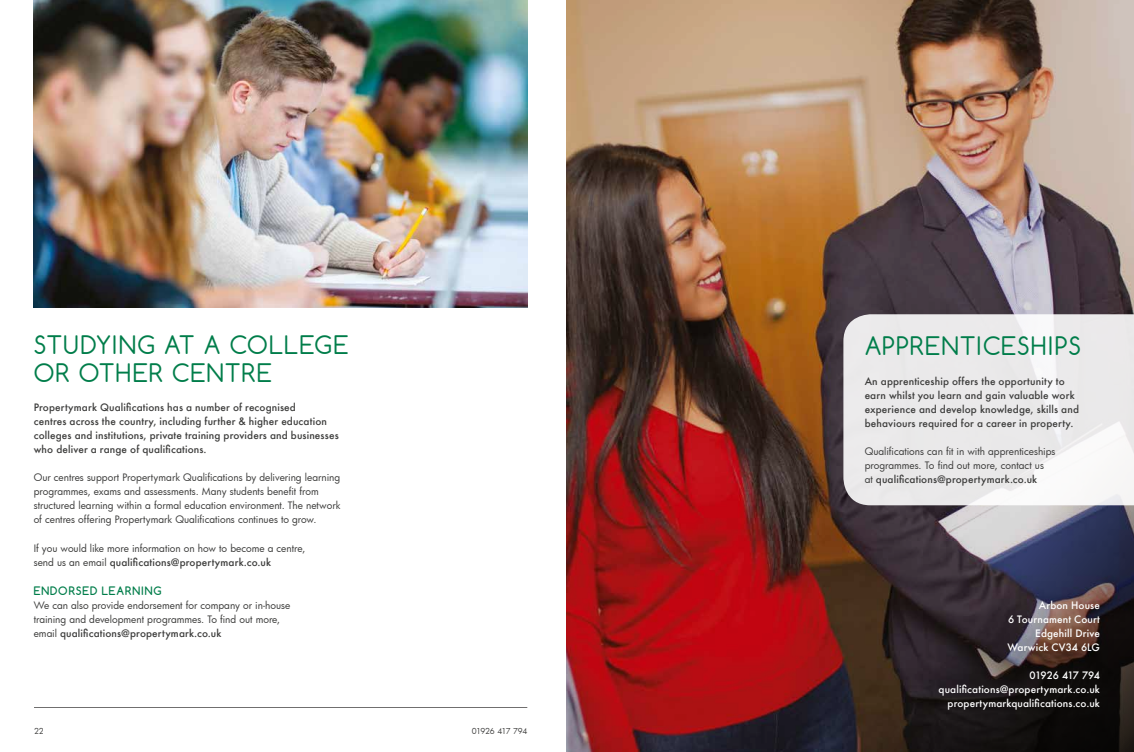
<style>
.page{position:relative;width:1134px;height:752px;background:#fff}
.page>*{position:absolute;margin:0;border:0;box-sizing:border-box;transform-origin:0 0}
.t1{font:24px/28px "Comfortaa";letter-spacing:.045em;color:#007d4a}
.t2{font:700 11px "Comfortaa";letter-spacing:.075em;color:#007d4a}
.t3{font:10px/14px "Futura";color:#3c3c3b}
.t4{font:500 10px/14px "Futura";letter-spacing:.015em;color:#3c3c3b}
.t5{font:500 10px/14px "Futura";letter-spacing:.015em;color:#fff;text-align:right}
.t6{font:8px "Futura";letter-spacing:-.055em;color:#3c3c3b}
.s1{font-weight:500}
</style>
<div class="page">
<hr style="left:34px;top:706px;width:493px;height:1px;background:#706f6f">
<img style="left:567px;top:0;width:567px;height:751px">
<svg style="left:843px;top:314px;width:291px;height:191px;fill:#eae9ea"></svg>
<img style="left:34px;top:0;width:493px;height:308px">
<h1 class="t1" style="left:34px;top:331px;width:317px">STUDYING AT A COLLEGE<br>OR OTHER CENTRE</h1>
<p class="t4" style="left:34px;top:400px;width:307px">Propertymark Qualifications has a number of recognised<br>centres across the country, including further &amp; higher education colleges and institutions, private training providers and businesses who deliver a range of qualifications.</p>
<p class="t3" style="left:34px;top:470px;width:308px">Our centres support Propertymark Qualifications by delivering learning programmes, exams and assessments. Many students benefit from structured learning within a formal education environment. The network of centres offering Propertymark Qualifications continues to grow.</p>
<p class="t3" style="left:34px;top:540px;width:273px">If you would like more information on how to become a centre, send us an email <span class="s1">qualifications@propertymark.co.uk</span></p>
<p class="t2" style="left:34px;top:583px;width:129px">ENDORSED LEARNING</p>
<p class="t3" style="left:34px;top:597px;width:258px">We can also provide endorsement for company or in-house training and development programmes. To find out more, email <span class="s1">qualifications@propertymark.co.uk</span></p>
<p class="t6" style="left:34px;top:725px;width:11px">22</p>
<p class="t6" style="left:472px;top:725px;width:57px">01926 417 794</p>
<h1 class="t1" style="left:865px;top:332px;width:218px">APPRENTICESHIPS</h1>
<p class="t4" style="left:865px;top:373px;width:216px">An apprenticeship offers the opportunity to earn whilst you learn and gain valuable work experience and develop knowledge, skills and behaviours required for a career in property.</p>
<p class="t3" style="left:865px;top:443px;width:192px">Qualifications can fit in with apprenticeships programmes. To find out more, contact us<br>at <span class="s1">qualifications@propertymark.co.uk</span></p>
<p class="t5" style="left:1007px;top:598px;width:94px">Arbon House<br>6 Tournament Court<br>Edgehill Drive<br>Warwick CV34 6LG</p>
<p class="t5" style="left:939px;top:668px;width:163px">01926 417 794 qualifications@propertymark.co.uk propertymarkqualifications.co.uk</p>
</div>
